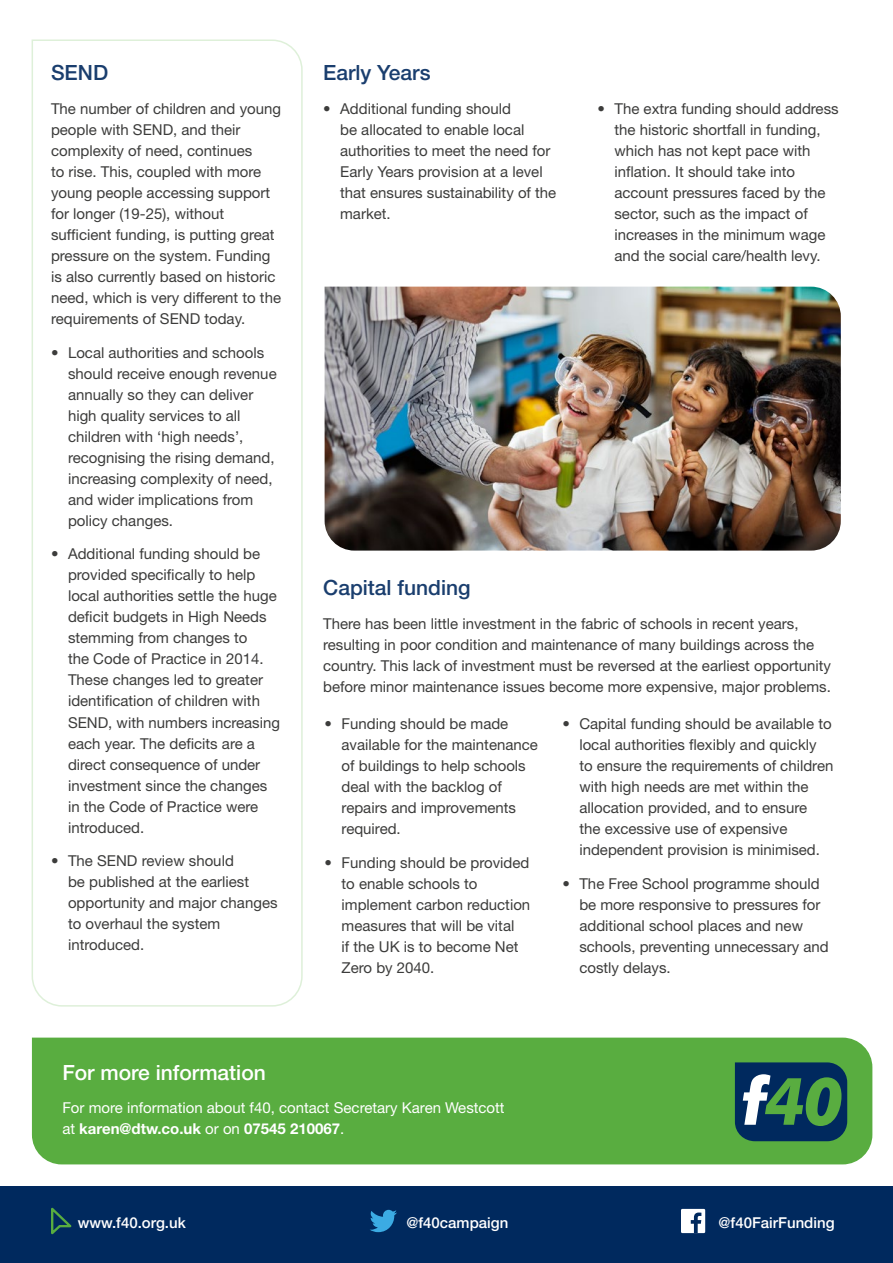
<style>
.page{position:relative;width:893px;height:1263px;background:#fff}
.page>*{position:absolute;margin:0;border:0;box-sizing:border-box;transform-origin:0 0}
.subhead_navy_14pt{font:500 21px "Helvetica Neue";color:#1a3e6e}
.subhead_navy_14pt-2{font:500 21px "Helvetica Neue";color:#fff}
.Bulleted{font:15px/21px "Helvetica Neue";color:#3c3c3b}
.t1{font:15px/21px "Helvetica Neue";color:#fff}
.t2{font:500 15px "Helvetica Neue";color:#fff}
.s1{font-weight:700}
</style>
<div class="page">
<svg style="left:31px;top:39px;width:272px;height:968px"></svg>
<div style="left:32px;top:1037px;width:840px;height:127px;background:#59ad40"></div>
<svg style="left:735px;top:1062px;width:112px;height:79px;background:#2c5d63"></svg>
<div style="left:0;top:1186px;width:893px;height:77px;background:#00295e"></div>
<div style="left:681px;top:1209px;width:24px;height:24px;background:#fff"></div>
<svg style="left:691px;top:1212px;width:10px;height:21px"></svg>
<svg style="left:370px;top:1210px;width:27px;height:22px"></svg>
<svg style="left:51px;top:1207px;width:21px;height:28px"></svg>
<img style="left:325px;top:287px;width:516px;height:264px">
<p class="subhead_navy_14pt" style="left:51px;top:60px;width:59px">SEND</p>
<p class="Bulleted" style="left:51px;top:98px;width:232px">The number of children and young people with SEND, and their complexity of need, continues<br>to rise. This, coupled with more young people accessing support for longer (19-25), without sufficient funding, is putting great pressure on the system. Funding is also currently based on historic need, which is very different to the requirements of SEND today.</p>
<p class="Bulleted" style="left:68px;top:342px;width:210px;text-indent:-17px">• Local authorities and schools should receive enough revenue annually so they can deliver high quality services to all children with ‘high needs’, recognising the rising demand, increasing complexity of need, and wider implications from policy changes.</p>
<p class="Bulleted" style="left:68px;top:543px;width:213px;text-indent:-17px">• Additional funding should be provided specifically to help local authorities settle the huge deficit budgets in High Needs stemming from changes to<br>the Code of Practice in 2014.<br>These changes led to greater identification of children with<br>SEND, with numbers increasing each year. The deficits are a direct consequence of under investment since the changes in the Code of Practice were introduced.</p>
<p class="Bulleted" style="left:68px;top:850px;width:211px;text-indent:-17px">• The SEND review should<br>be published at the earliest opportunity and major changes to overhaul the system introduced.</p>
<p class="subhead_navy_14pt" style="left:323px;top:60px;width:109px">Early Years</p>
<p class="Bulleted" style="left:340px;top:98px;width:218px;text-indent:-17px">• Additional funding should<br>be allocated to enable local authorities to meet the need for<br>Early Years provision at a level that ensures sustainability of the market.</p>
<p class="Bulleted" style="left:614px;top:98px;width:226px;text-indent:-17px">• The extra funding should address the historic shortfall in funding, which has not kept pace with inflation. It should take into account pressures faced by the sector, such as the impact of increases in the minimum wage and the social care/health levy.</p>
<p class="subhead_navy_14pt" style="left:323px;top:575px;width:149px">Capital funding</p>
<p class="Bulleted" style="left:323px;top:613px;width:509px">There has been little investment in the fabric of schools in recent years, resulting in poor condition and maintenance of many buildings across the country. This lack of investment must be reversed at the earliest opportunity before minor maintenance issues become more expensive, major problems.</p>
<p class="Bulleted" style="left:342px;top:713px;width:198px;text-indent:-17px">• Funding should be made available for the maintenance of buildings to help schools deal with the backlog of repairs and improvements required.</p>
<p class="Bulleted" style="left:342px;top:852px;width:190px;text-indent:-17px">• Funding should be provided to enable schools to implement carbon reduction measures that will be vital<br>if the UK is to become Net<br>Zero by 2040.</p>
<p class="Bulleted" style="left:579px;top:713px;width:255px;text-indent:-17px">• Capital funding should be available to local authorities flexibly and quickly to ensure the requirements of children with high needs are met within the allocation provided, and to ensure<br>the excessive use of expensive independent provision is minimised.</p>
<p class="Bulleted" style="left:579px;top:873px;width:251px;text-indent:-17px">• The Free School programme should be more responsive to pressures for additional school places and new schools, preventing unnecessary and costly delays.</p>
<p class="subhead_navy_14pt-2" style="left:62px;top:1060px;width:205px">For more information</p>
<p class="t1" style="left:62px;top:1097px;width:444px">For more information about f40, contact Secretary Karen Westcott at <span class="s1">karen@dtw.co.uk</span> or on <span class="s1">07545 210067</span>.</p>
<p class="t2" style="left:78px;top:1213px;width:109px">www.f40.org.uk</p>
<p class="t2" style="left:406px;top:1213px;width:103px">@f40campaign</p>
<p class="t2" style="left:719px;top:1213px;width:117px">@f40FairFunding</p>
</div>
